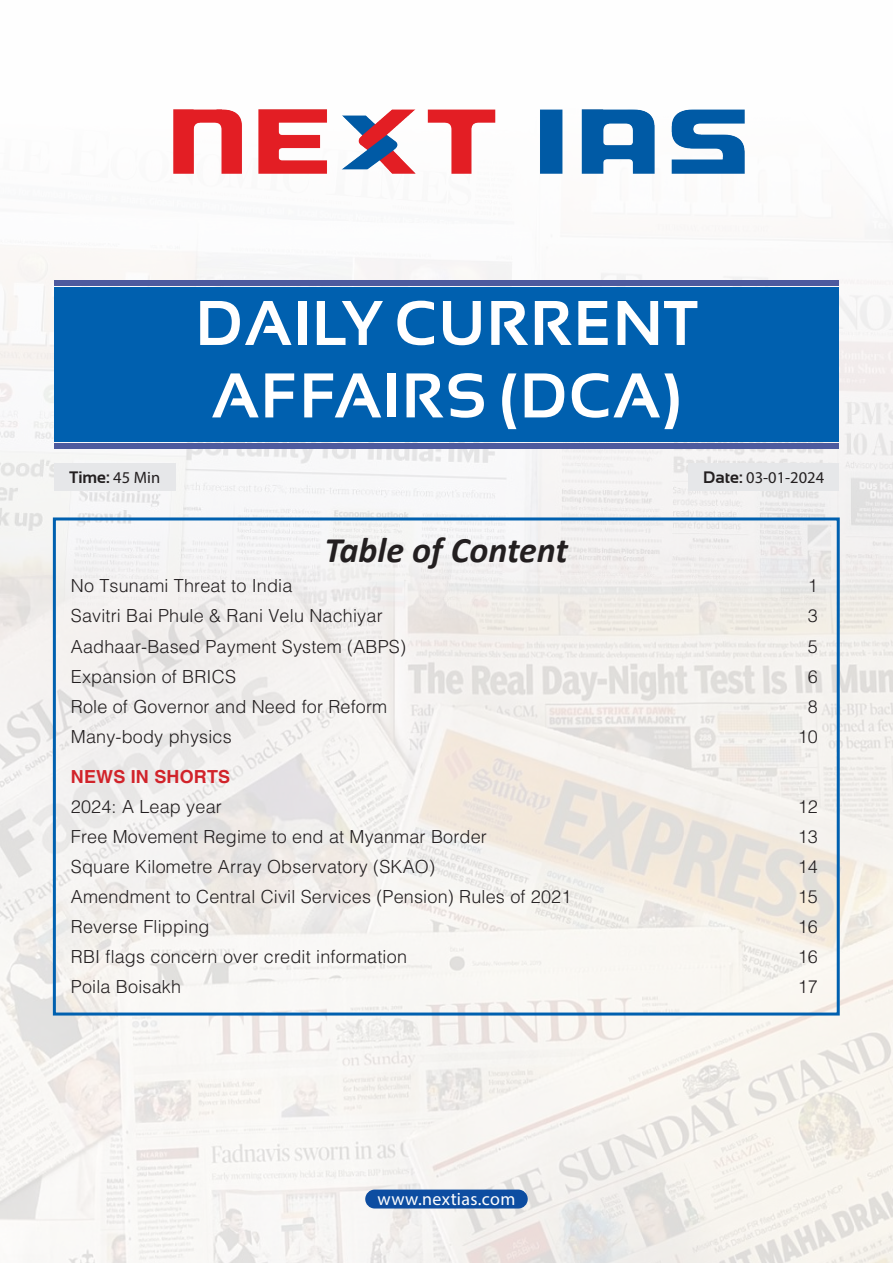
<style>
.page{position:relative;width:893px;height:1263px;background:#fff}
.page>*{position:absolute;margin:0;border:0;box-sizing:border-box;transform-origin:0 0}
.t1{font:700 63px/72.4px "Sansation";letter-spacing:.02em;color:#fff}
.body{font:italic 700 36px "Calibri";color:#231f20}
.body-2{font:300 18px "Helvetica";letter-spacing:.01em;color:#231f20}
.t2{font:18px "Myriad Pro";letter-spacing:.02em;color:#fff}
.body-3{font:700 18px "Helvetica";letter-spacing:.01em;color:#d1232a}
.t3{font:16.5px "Myriad Pro";color:#231f20}
.t4{font:700 16.5px "Sansation";color:#231f20}
.s1{font-family:"Myriad Pro";font-weight:400}
.s2{font-family:"Sansation";font-weight:700}
</style>
<div class="page">
<img style="left:0;top:109px;width:893px;height:425px">
<img style="left:0;top:534px;width:893px;height:729px">
<img style="left:174px;top:109px;width:570px;height:64px">
<div style="left:54px;top:287px;width:785px;height:154px;background:#0060af"></div>
<div style="left:54px;top:443px;width:785px;height:5px;background:#4d5a9e"></div>
<div style="left:54px;top:280px;width:785px;height:6px;background:#4d5a9e"></div>
<div style="left:53px;top:517px;width:787px;height:498px;border:3px solid #0060af"></div>
<div style="left:54px;top:463px;width:122px;height:27px;background:#e6e7e9"></div>
<div style="left:688px;top:463px;width:151px;height:27px;background:#e6e7e9"></div>
<div style="left:365px;top:1189px;width:163px;height:19px;background:#0d4da1;border-radius:9px"></div>
<p class="t1" style="left:196px;top:287px;width:503px">DAILY CURRENT<br>AFFAIRS (DCA)</p>
<p class="t4" style="left:70px;top:467px;width:92px">Time: <span class="s1">45 Min</span></p>
<p class="t3" style="left:703px;top:467px;width:123px"><span class="s2">Date:</span> 03-01-2024</p>
<p class="body" style="left:324px;top:525px;width:245px">Table of Content</p>
<p class="body-2" style="left:71px;top:575px;width:223px">No Tsunami Threat to India</p>
<p class="body-2" style="left:808px;top:575px;width:12px">1</p>
<p class="body-2" style="left:71px;top:605px;width:313px">Savitri Bai Phule &amp; Rani Velu Nachiyar</p>
<p class="body-2" style="left:808px;top:605px;width:12px">3</p>
<p class="body-2" style="left:71px;top:635px;width:337px">Aadhaar-Based Payment System (ABPS)</p>
<p class="body-2" style="left:808px;top:635px;width:12px">5</p>
<p class="body-2" style="left:71px;top:665px;width:167px">Expansion of BRICS</p>
<p class="body-2" style="left:808px;top:665px;width:12px">6</p>
<p class="body-2" style="left:71px;top:695px;width:318px">Role of Governor and Need for Reform</p>
<p class="body-2" style="left:808px;top:695px;width:12px">8</p>
<p class="body-2" style="left:71px;top:725px;width:162px">Many-body physics</p>
<p class="body-2" style="left:798px;top:725px;width:22px">10</p>
<p class="body-3" style="left:71px;top:766px;width:161px">NEWS IN SHORTS</p>
<p class="body-2" style="left:71px;top:795px;width:152px">2024: A Leap year</p>
<p class="body-2" style="left:798px;top:795px;width:22px">12</p>
<p class="body-2" style="left:71px;top:825px;width:417px">Free Movement Regime to end at Myanmar Border</p>
<p class="body-2" style="left:798px;top:825px;width:22px">13</p>
<p class="body-2" style="left:71px;top:855px;width:366px">Square Kilometre Array Observatory (SKAO)</p>
<p class="body-2" style="left:798px;top:855px;width:22px">14</p>
<p class="body-2" style="left:71px;top:885px;width:502px">Amendment to Central Civil Services (Pension) Rules of 2021</p>
<p class="body-2" style="left:798px;top:885px;width:22px">15</p>
<p class="body-2" style="left:71px;top:915px;width:140px">Reverse Flipping</p>
<p class="body-2" style="left:798px;top:915px;width:22px">16</p>
<p class="body-2" style="left:71px;top:945px;width:338px">RBI flags concern over credit information</p>
<p class="body-2" style="left:798px;top:945px;width:22px">16</p>
<p class="body-2" style="left:71px;top:975px;width:112px">Poila Boisakh</p>
<p class="body-2" style="left:798px;top:975px;width:22px">17</p>
<p class="t2" style="left:378px;top:1188px;width:139px">www.nextias.com</p>
</div>
